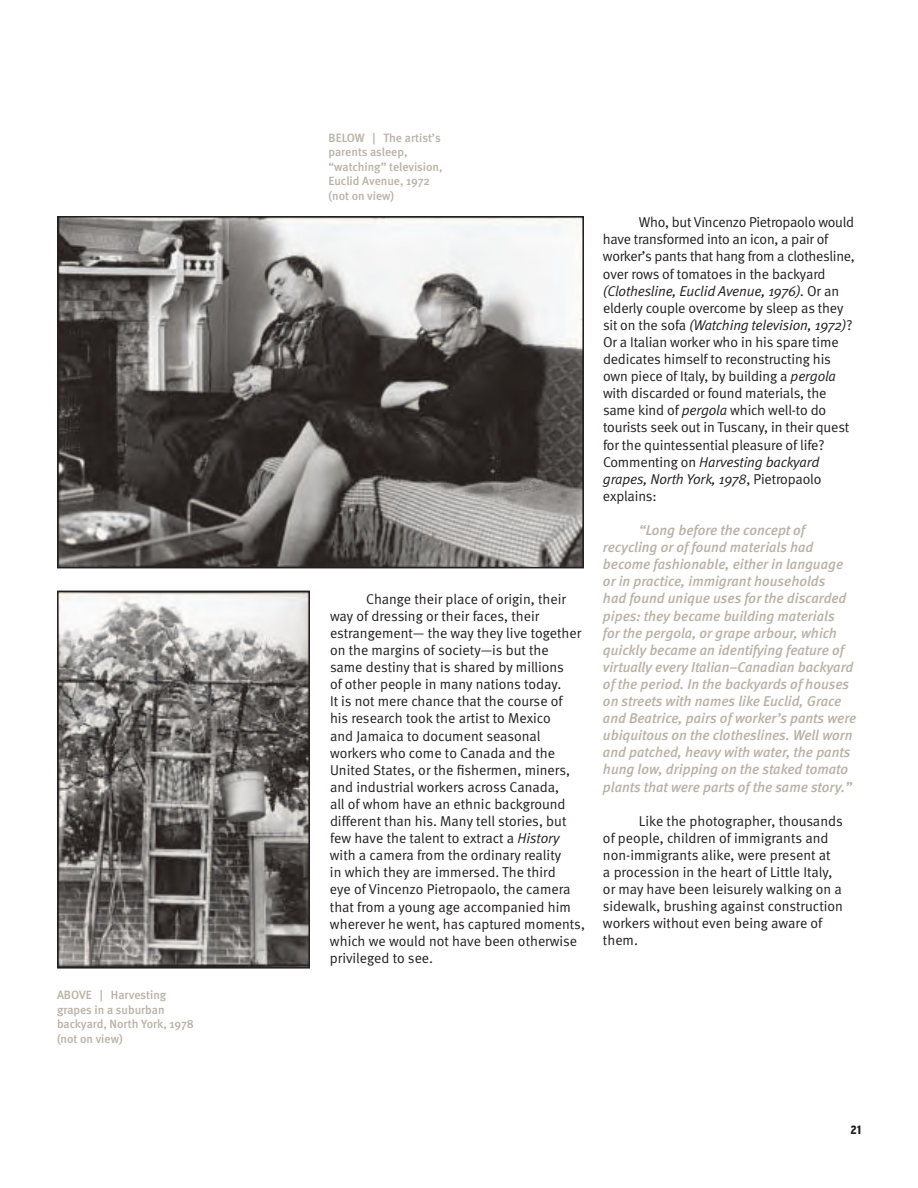
<style>
.page{position:relative;width:918px;height:1188px;background:#fff}
.page>*{position:absolute;margin:0;border:0;box-sizing:border-box;transform-origin:0 0}
.t1{font:14.25px/17.1px "Meta Normal";letter-spacing:-.005em;color:#231f20}
.t2{font:italic 500 14.25px/17.1px "Meta";color:#bab1a6}
.t3{font:500 12px/14.4px "Meta";color:#bab1a6}
.t4{font:900 condensed 12px "Interstate";color:#231f20}
.s1{font-style:italic}
</style>
<div class="page">
<img style="left:60px;top:219px;width:521px;height:346px">
<div style="left:57px;top:216px;width:527px;height:352px;border:2px solid #231f20"></div>
<img style="left:60px;top:594px;width:247px;height:372px">
<div style="left:57px;top:591px;width:253px;height:378px;border:2px solid #231f20"></div>
<p class="t3" style="left:57px;top:989px;width:139px">ABOVE | Harvesting grapes in a suburban backyard, North York, 1978 (not on view)</p>
<p class="t3" style="left:328px;top:132px;width:115px">BELOW | The artist’s parents asleep, “watching” television,<br>Euclid Avenue, 1972 (not on view)</p>
<p class="t1" style="left:330px;top:592px;width:257px;text-indent:36px">Change their place of origin, their way of dressing or their faces, their estrangement— the way they live together on the margins of society—is but the<br>same destiny that is shared by millions<br>of other people in many nations today.<br>It is not mere chance that the course of<br>his research took the artist to Mexico<br>and Jamaica to document seasonal workers who come to Canada and the United States, or the fishermen, miners, and industrial workers across Canada,<br>all of whom have an ethnic background different than his. Many tell stories, but few have the talent to extract a <span class="s1">History </span>with a camera from the ordinary reality<br>in which they are immersed. The third<br>eye of Vincenzo Pietropaolo, the camera that from a young age accompanied him wherever he went, has captured moments, which we would not have been otherwise privileged to see.</p>
<p class="t1" style="left:603px;top:215px;width:253px;text-indent:36px">Who, but Vincenzo Pietropaolo would have transformed into an icon, a pair of worker’s pants that hang from a clothesline, over rows of tomatoes in the backyard <span class="s1">(Clothesline, Euclid Avenue, 1976).</span> Or an elderly couple overcome by sleep as they sit on the sofa <span class="s1">(Watching television, 1972)</span>?<br>Or a Italian worker who in his spare time dedicates himself to reconstructing his own piece of Italy, by building a <span class="s1">pergola </span>with discarded or found materials, the same kind of <span class="s1">pergola</span> which well-to do tourists seek out in Tuscany, in their quest for the quintessential pleasure of life?<br>Commenting on <span class="s1">Harvesting backyard grapes, North York, 1978</span>, Pietropaolo explains:</p>
<p class="t2" style="left:603px;top:523px;width:255px;text-indent:36px">“Long before the concept of recycling or of found materials had become fashionable, either in language or in practice, immigrant households<br>had found unique uses for the discarded pipes: they became building materials<br>for the pergola, or grape arbour, which quickly became an identifying feature of virtually every Italian–Canadian backyard of the period. In the backyards of houses on streets with names like Euclid, Grace and Beatrice, pairs of worker’s pants were ubiquitous on the clotheslines. Well worn and patched, heavy with water, the pants hung low, dripping on the staked tomato plants that were parts of the same story.”</p>
<p class="t1" style="left:603px;top:814px;width:241px;text-indent:36px">Like the photographer, thousands of people, children of immigrants and non-immigrants alike, were present at<br>a procession in the heart of Little Italy, or may have been leisurely walking on a sidewalk, brushing against construction workers without even being aware of them.</p>
<p class="t4" style="left:851px;top:1125px;width:12px">21</p>
</div>
